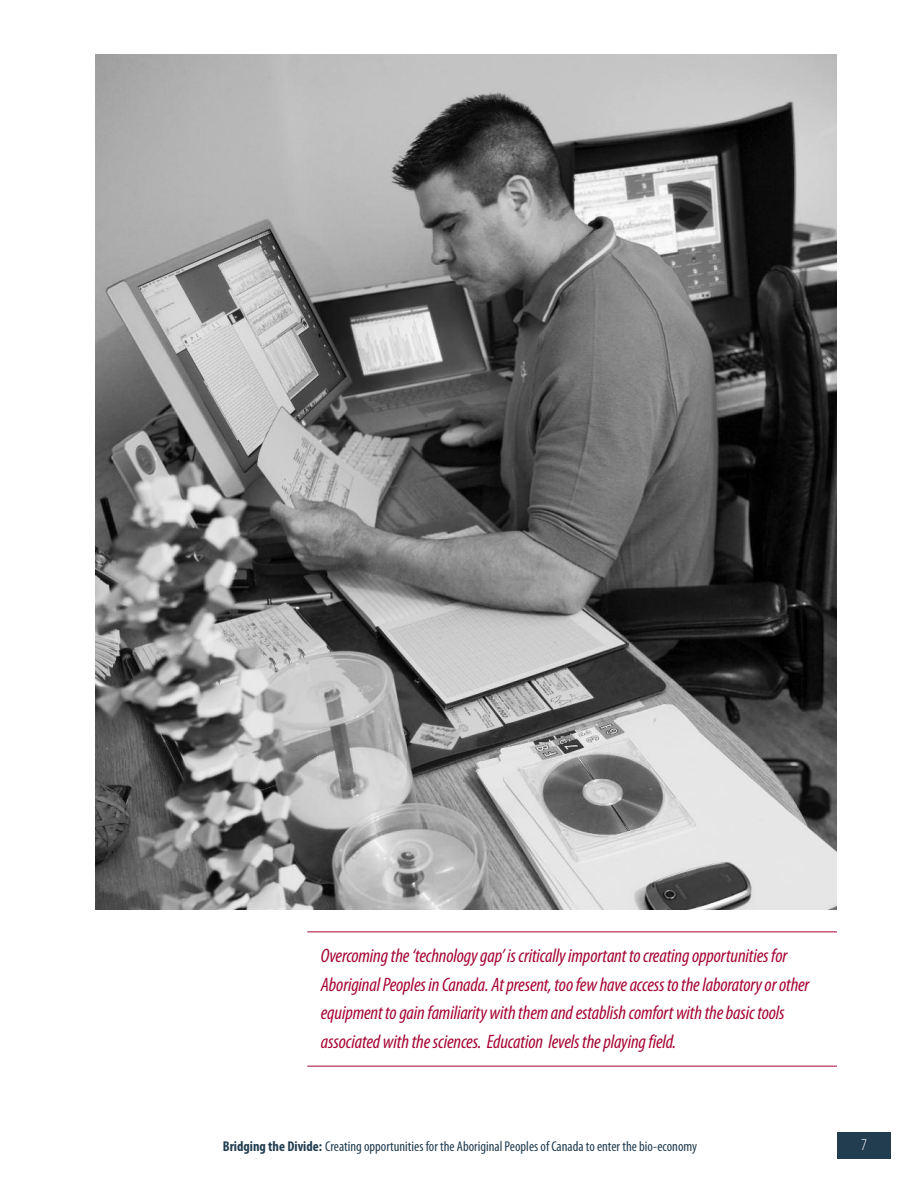
<style>
.page{position:relative;width:918px;height:1188px;background:#fff}
.page>*{position:absolute;margin:0;border:0;box-sizing:border-box;transform-origin:0 0}
.t1{font:italic condensed 19.5px/28.5px "Myriad Pro";letter-spacing:-.01em;color:#a60733}
.t2{font:300 condensed 16.5px "Myriad Pro";color:#fff}
.t3{font:condensed 14.25px "Myriad Pro";color:#223d50}
.s1{font-weight:700}
</style>
<div class="page">
<div style="left:837px;top:1132px;width:54px;height:28px;background:#223d50"></div>
<img style="left:96px;top:54px;width:741px;height:856px">
<hr style="left:307px;top:932px;width:530px;height:1px;background:#a60733">
<hr style="left:307px;top:1066px;width:530px;height:1px;background:#a60733">
<p class="t1" style="left:321px;top:943px;width:490px">Overcomingthe‘technologygap’ iscriticallyimportant tocreatingopportunitiesfor AboriginalPeoplesinCanada. Atpresent, toofewhaveaccesstothelaboratoryorother equipment togainfamiliaritywiththemandestablishcomfortwiththebasictools associatedwiththesciences. Education levelstheplayingfield.</p>
<p class="t3" style="left:223px;top:1141px;width:476px"><span class="s1">Bridging the Divide:</span> Creating opportunities for the Aboriginal Peoples of Canada to enter the bio-economy</p>
<p class="t2" style="left:861px;top:1139px;width:7px">7</p>
</div>
